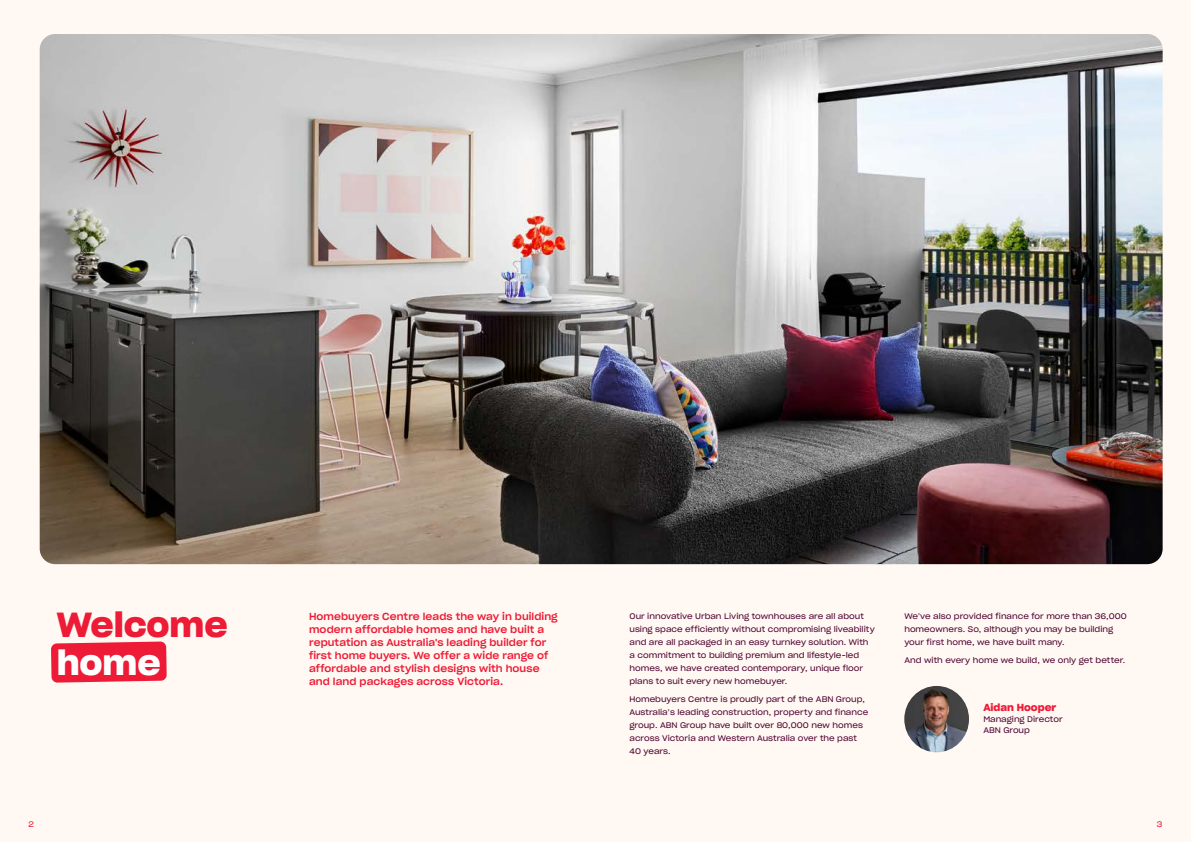
<style>
.page{position:relative;width:1191px;height:842px;background:#fff8f3}
.page>*{position:absolute;margin:0;border:0;box-sizing:border-box;transform-origin:0 0}
.t1{font:34px "Sharp Grotesk Sm Bold 21";color:#ed1b36}
.t2{font:34px "Sharp Grotesk Sm Bold 21";color:#fff}
.t3{font:10px/13px "Sharp Grotesk Medium 21";letter-spacing:.01em;color:#ed1b36}
.t4{font:10px "Sharp Grotesk Sm Bold 21";color:#ed1b36}
.t5{font:8px/13px "Sharp Grotesk Book 21";color:#4d002e}
.t6{font:8px "Sharp Grotesk Book 21";color:#ed1b36}
</style>
<div class="page">
<img style="left:40px;top:34px;width:1122px;height:530px">
<svg style="left:51px;top:641px;width:116px;height:42px;background:#ee2c45"></svg>
<img style="left:904px;top:686px;width:65px;height:66px">
<h1 class="t1" style="left:57px;top:597px;width:172px">Welcome</h1>
<h1 class="t2" style="left:57px;top:635px;width:105px">home</h1>
<p class="t3" style="left:309px;top:610px;width:250px">Homebuyers Centre leads the way in building modern affordable homes and have built a reputation as Australia's leading builder for first home buyers. We offer a wide range of affordable and stylish designs with house and land packages across Victoria.</p>
<p class="t5" style="left:629px;top:609px;width:247px">Our innovative Urban Living townhouses are all about using space efficiently without compromising liveability and are all packaged in an easy turnkey solution. With a commitment to building premium and lifestyle-led homes, we have created contemporary, unique floor plans to suit every new homebuyer.</p>
<p class="t5" style="left:629px;top:693px;width:240px">Homebuyers Centre is proudly part of the ABN Group, Australia’s leading construction, property and finance group. ABN Group have built over 80,000 new homes across Victoria and Western Australia over the past 40 years.</p>
<p class="t5" style="left:904px;top:609px;width:224px">We’ve also provided finance for more than 36,000 homeowners. So, although you may be building your first home, we have built many.</p>
<p class="t5" style="left:904px;top:654px;width:222px">And with every home we build, we only get better.</p>
<p class="t4" style="left:983px;top:699px;width:75px">Aidan Hooper</p>
<p class="t5" style="left:983px;top:713px;width:81px;line-height:11px">Managing Director<br>ABN Group</p>
<p class="t6" style="left:29px;top:818px;width:7px">2</p>
<p class="t6" style="left:1157px;top:818px;width:7px">3</p>
</div>
